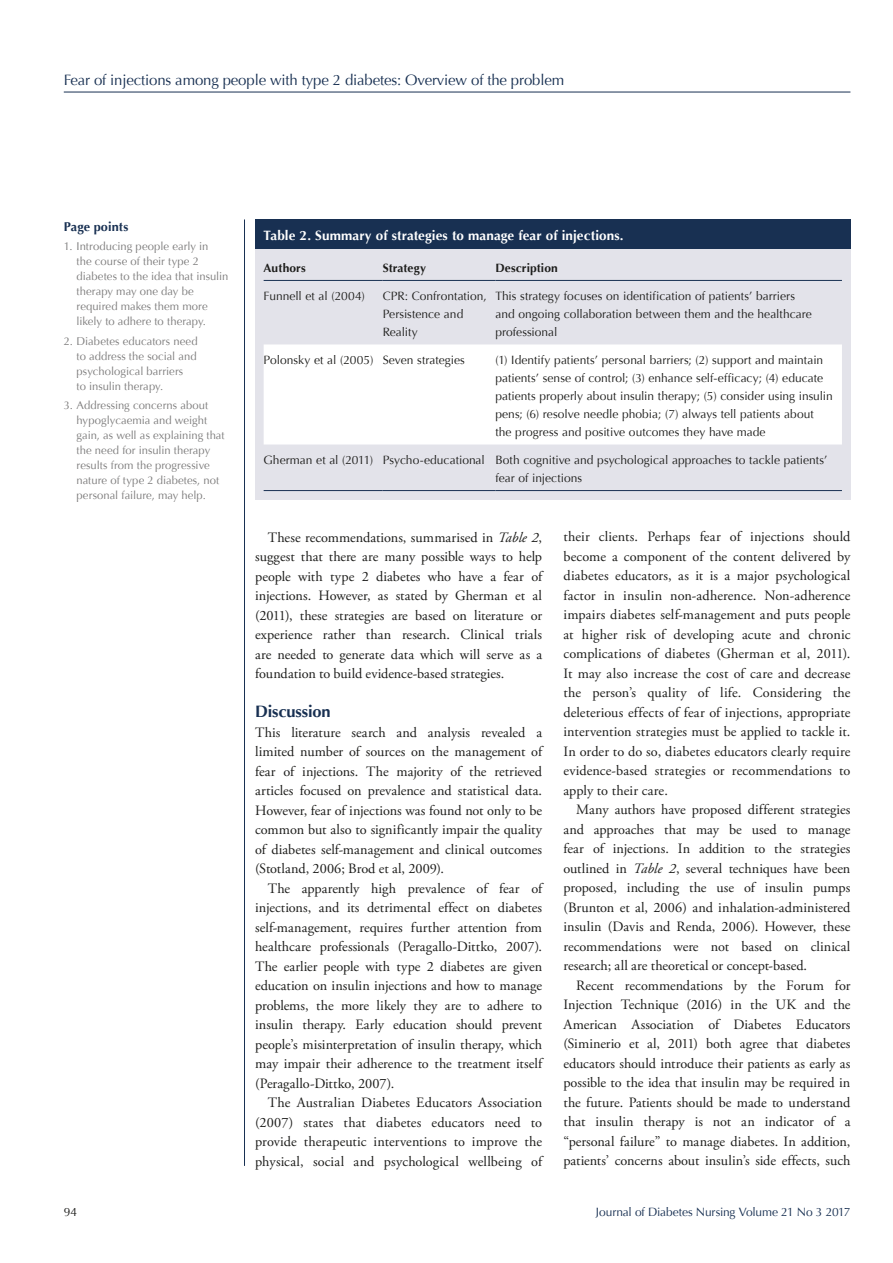
<style>
.page{position:relative;width:893px;height:1263px;background:#fff}
.page>*{position:absolute;margin:0;border:0;box-sizing:border-box;transform-origin:0 0}
.t1{font:700 16.5px "Optima";letter-spacing:-.01em;color:#183052}
.t2{font:15px "Optima";letter-spacing:-.01em;color:#183052}
.t3{font:14.25px/19.5px "Adobe Garamond Pro";color:#1d1d1b;text-align:justify}
.t4{font:700 13.5px "Optima";letter-spacing:.01em;color:#fff}
.t5{font:700 12.75px "Optima";letter-spacing:.005em;color:#183052}
.t6{font:12px/18px "Optima";letter-spacing:.005em;color:#1d1d1b}
.t7{font:12px "Optima";letter-spacing:-.015em;color:#183052}
.t8{font:700 12px "Optima";letter-spacing:.01em;color:#1d1d1b}
.t9{font:11.25px/15px "Optima";letter-spacing:.005em;color:#7c7b7b}
.s1{font-style:italic}
</style>
<div class="page">
<hr style="left:64px;top:92px;width:786px;height:1px;background:#183052">
<hr style="left:244px;top:219px;width:1px;height:947px;background:#183052">
<div style="left:255px;top:244px;width:595px;height:255px;background:#e3e3ea"></div>
<div style="left:264px;top:344px;width:578px;height:100px;background:#fff"></div>
<hr style="left:264px;top:280px;width:119px;height:1px;background:#183052">
<hr style="left:383px;top:280px;width:112px;height:1px;background:#183052">
<hr style="left:495px;top:280px;width:347px;height:1px;background:#183052">
<hr style="left:264px;top:490px;width:119px;height:1px;background:#183052">
<hr style="left:383px;top:490px;width:112px;height:1px;background:#183052">
<hr style="left:495px;top:490px;width:347px;height:1px;background:#183052">
<div style="left:255px;top:219px;width:595px;height:30px;background:#183052"></div>
<p class="t2" style="left:64px;top:71px;width:502px">Fear of injections among people with type 2 diabetes: Overview of the problem</p>
<p class="t5" style="left:64px;top:219px;width:66px">Page points</p>
<p class="t9" style="left:77px;top:239px;width:153px;text-indent:-13px">1. Introducing people early in<br>the course of their type 2 diabetes to the idea that insulin therapy may one day be required makes them more likely to adhere to therapy.</p>
<p class="t9" style="left:77px;top:333px;width:123px;text-indent:-13px">2. Diabetes educators need to address the social and psychological barriers<br>to insulin therapy.</p>
<p class="t9" style="left:77px;top:398px;width:150px;text-indent:-13px">3. Addressing concerns about hypoglycaemia and weight gain, as well as explaining that the need for insulin therapy results from the progressive nature of type 2 diabetes, not personal failure, may help.</p>
<p class="t4" style="left:264px;top:228px;width:361px">Table 2. Summary of strategies to manage fear of injections.</p>
<p class="t8" style="left:264px;top:261px;width:44px">Authors</p>
<p class="t8" style="left:383px;top:261px;width:45px">Strategy</p>
<p class="t8" style="left:495px;top:261px;width:64px">Description</p>
<p class="t6" style="left:264px;top:287px;width:103px">Funnell et al (2004)</p>
<p class="t6" style="left:383px;top:287px;width:106px">CPR: Confrontation,<br>Persistence and<br>Reality</p>
<p class="t6" style="left:495px;top:287px;width:318px">This strategy focuses on identification of patients’ barriers and ongoing collaboration between them and the healthcare professional</p>
<p class="t6" style="left:264px;top:351px;width:203px">Polonsky et al (2005) Seven strategies</p>
<p class="t6" style="left:495px;top:351px;width:339px">(1) Identify patients’ personal barriers; (2) support and maintain patients’ sense of control; (3) enhance self-efficacy; (4) educate patients properly about insulin therapy; (5) consider using insulin pens; (6) resolve needle phobia; (7) always tell patients about the progress and positive outcomes they have made</p>
<p class="t6" style="left:495px;top:451px;width:333px;text-indent:-232px">Gherman et al (2011) Psycho-educational Both cognitive and psychological approaches to tackle patients’ fear of injections</p>
<p class="t3" style="left:255px;top:528px;width:289px;text-indent:13px">These recommendations, summarised in <span class="s1">Table 2</span>, suggest that there are many possible ways to help people with type 2 diabetes who have a fear of injections. However, as stated by Gherman et al (2011), these strategies are based on literature or experience rather than research. Clinical trials are needed to generate data which will serve as a foundation to build evidence-based strategies.</p>
<p class="t1" style="left:255px;top:702px;width:77px">Discussion</p>
<p class="t3" style="left:255px;top:723px;width:289px">This literature search and analysis revealed a limited number of sources on the management of fear of injections. The majority of the retrieved articles focused on prevalence and statistical data.<br>However, fear of injections was found not only to be common but also to significantly impair the quality of diabetes self-management and clinical outcomes (Stotland, 2006; Brod et al, 2009).</p>
<p class="t3" style="left:255px;top:879px;width:289px;text-indent:13px">The apparently high prevalence of fear of injections, and its detrimental effect on diabetes self-management, requires further attention from healthcare professionals (Peragallo-Dittko, 2007).<br>The earlier people with type 2 diabetes are given education on insulin injections and how to manage problems, the more likely they are to adhere to insulin therapy. Early education should prevent people’s misinterpretation of insulin therapy, which may impair their adherence to the treatment itself (Peragallo-Dittko, 2007).</p>
<p class="t3" style="left:255px;top:1093px;width:289px;text-indent:13px">The Australian Diabetes Educators Association (2007) states that diabetes educators need to provide therapeutic interventions to improve the physical, social and psychological wellbeing of</p>
<p class="t3" style="left:563px;top:528px;width:289px">their clients. Perhaps fear of injections should become a component of the content delivered by diabetes educators, as it is a major psychological factor in insulin non-adherence. Non-adherence impairs diabetes self-management and puts people at higher risk of developing acute and chronic complications of diabetes (Gherman et al, 2011).<br>It may also increase the cost of care and decrease the person’s quality of life. Considering the deleterious effects of fear of injections, appropriate intervention strategies must be applied to tackle it.<br>In order to do so, diabetes educators clearly require evidence-based strategies or recommendations to apply to their care.</p>
<p class="t3" style="left:563px;top:801px;width:289px;text-indent:13px">Many authors have proposed different strategies and approaches that may be used to manage fear of injections. In addition to the strategies outlined in <span class="s1">Table 2</span>, several techniques have been proposed, including the use of insulin pumps (Brunton et al, 2006) and inhalation-administered insulin (Davis and Renda, 2006). However, these recommendations were not based on clinical research; all are theoretical or concept-based.</p>
<p class="t3" style="left:563px;top:976px;width:289px;text-indent:13px">Recent recommendations by the Forum for Injection Technique (2016) in the UK and the American Association of Diabetes Educators (Siminerio et al, 2011) both agree that diabetes educators should introduce their patients as early as possible to the idea that insulin may be required in the future. Patients should be made to understand that insulin therapy is not an indicator of a “personal failure” to manage diabetes. In addition, patients’ concerns about insulin’s side effects, such</p>
<p class="t6" style="left:64px;top:1203px;width:15px">94</p>
<p class="t7" style="left:596px;top:1205px;width:256px">Journal of Diabetes Nursing Volume 21 No 3 2017</p>
</div>
